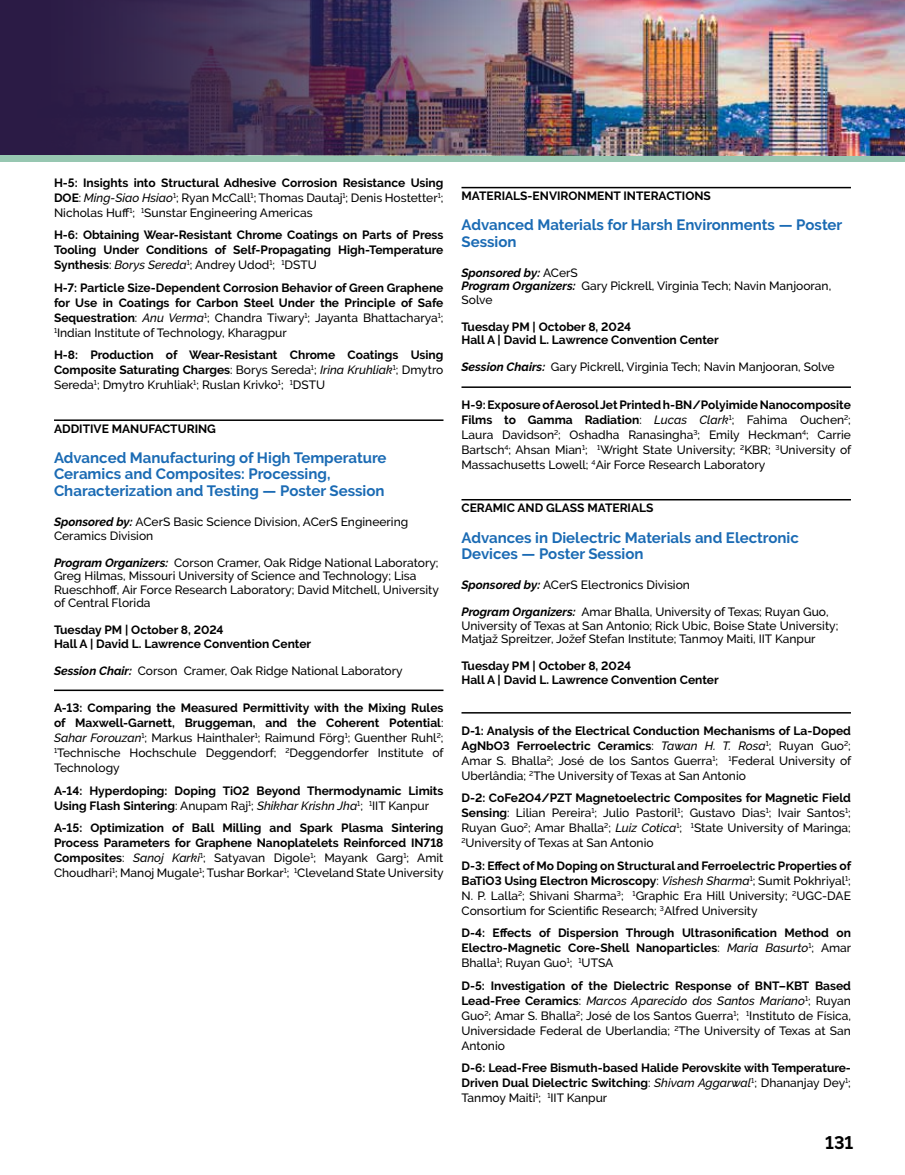
<style>
.page{position:relative;width:905px;height:1175px;background:#fff}
.page>*{position:absolute;margin:0;border:0;box-sizing:border-box;transform-origin:0 0}
.t1{font:700 18px "Raleway";color:#000}
.t2{font:700 15px/16.5px "Raleway";color:#1b6bb4}
.t3{font:500 12px/15px "Raleway";color:#000;text-align:justify}
.t4{font:700 12px/15px "Raleway";color:#000;text-align:justify}
.s1{font-weight:700}
.s2{font-style:italic}
.s3{font-weight:500}
.s4{font-weight:500;font-style:italic}
.s5{font-weight:700;font-style:italic}
</style>
<div class="page">
<div style="left:0;top:155px;width:904px;height:7px;background:#97c7b1"></div>
<img style="left:0;top:0;width:904px;height:155px">
<hr style="left:54px;top:419px;width:389px;height:2px;background:#000">
<hr style="left:54px;top:689px;width:389px;height:2px;background:#000">
<hr style="left:461px;top:187px;width:389px;height:1px;background:#000">
<hr style="left:461px;top:386px;width:389px;height:2px;background:#000">
<hr style="left:461px;top:499px;width:389px;height:1px;background:#000">
<hr style="left:461px;top:712px;width:389px;height:1px;background:#000">
<p class="t3" style="left:54px;top:175px;width:391px"><span class="s1">H-5: Insights into Structural Adhesive Corrosion Resistance Using DOE</span>: <span class="s2">Ming-Siao Hsiao</span><sup>1</sup>; Ryan McCall<sup>1</sup>; Thomas Dautaj<sup>1</sup>; Denis Hostetter<sup>1</sup>; Nicholas Huff<sup>1</sup>; <sup>1</sup>Sunstar Engineering Americas</p>
<p class="t4" style="left:54px;top:228px;width:391px">H-6: Obtaining Wear-Resistant Chrome Coatings on Parts of Press Tooling Under Conditions of Self-Propagating High-Temperature Synthesis<span class="s3">:</span> <span class="s4">Borys Sereda</span><sup>1</sup><span class="s3">; Andrey Udod</span><sup>1</sup><span class="s3">;</span> <sup>1</sup><span class="s3">DSTU</span></p>
<p class="t4" style="left:54px;top:280px;width:391px">H-7: Particle Size-Dependent Corrosion Behavior of Green Graphene for Use in Coatings for Carbon Steel Under the Principle of Safe Sequestration<span class="s3">:</span> <span class="s4">Anu Verma</span><sup>1</sup><span class="s3">; Chandra Tiwary</span><sup>1</sup><span class="s3">; Jayanta Bhattacharya</span><sup>1</sup><span class="s3">; </span><sup>1</sup><span class="s3">Indian Institute of Technology, Kharagpur</span></p>
<p class="t4" style="left:54px;top:348px;width:391px">H-8: Production of Wear-Resistant Chrome Coatings Using Composite Saturating Charges<span class="s3">: Borys Sereda</span><sup>1</sup><span class="s3">;</span> <span class="s4">Irina Kruhliak</span><sup>1</sup><span class="s3">; Dmytro Sereda</span><sup>1</sup><span class="s3">; Dmytro Kruhliak</span><sup>1</sup><span class="s3">; Ruslan Krivko</span><sup>1</sup><span class="s3">;</span> <sup>1</sup><span class="s3">DSTU</span></p>
<p class="t4" style="left:54px;top:421px;width:163px">ADDITIVE MANUFACTURING</p>
<p class="t2" style="left:54px;top:449px;width:334px">Advanced Manufacturing of High Temperature<br>Ceramics and Composites: Processing,<br>Characterization and Testing — Poster Session</p>
<p class="t3" style="left:54px;top:515px;width:356px;line-height:13.5px"><span class="s5">Sponsored by:</span> ACerS Basic Science Division, ACerS Engineering<br>Ceramics Division</p>
<p class="t3" style="left:54px;top:555px;width:386px;line-height:13.5px;text-align:left"><span class="s5">Program Organizers:</span> Corson Cramer, Oak Ridge National Laboratory; Greg Hilmas, Missouri University of Science and Technology; Lisa Rueschhoff, Air Force Research Laboratory; David Mitchell, University of Central Florida</p>
<p class="t4" style="left:54px;top:623px;width:259px;line-height:13.5px">Tuesday PM | October 8, 2024<br>Hall A | David L. Lawrence Convention Center</p>
<p class="t3" style="left:54px;top:663px;width:350px"><span class="s5">Session Chair:</span> Corson Cramer, Oak Ridge National Laboratory</p>
<p class="t3" style="left:54px;top:700px;width:391px"><span class="s1">A-13: Comparing the Measured Permittivity with the Mixing Rules of Maxwell-Garnett, Bruggeman, and the Coherent Potential</span>:<br><span class="s2">Sahar Forouzan</span><sup>1</sup>; Markus Hainthaler<sup>1</sup>; Raimund Förg<sup>1</sup>; Guenther Ruhl<sup>2</sup>; <sup>1</sup>Technische Hochschule Deggendorf; <sup>2</sup>Deggendorfer Institute of Technology</p>
<p class="t4" style="left:54px;top:783px;width:391px">A-14: Hyperdoping: Doping TiO2 Beyond Thermodynamic Limits<br>Using Flash Sintering<span class="s3">: Anupam Raj</span><sup>1</sup><span class="s3">;</span> <span class="s4">Shikhar Krishn Jha</span><sup>1</sup><span class="s3">;</span> <sup>1</sup><span class="s3">IIT Kanpur</span></p>
<p class="t4" style="left:54px;top:820px;width:391px">A-15: Optimization of Ball Milling and Spark Plasma Sintering Process Parameters for Graphene Nanoplatelets Reinforced IN718<br>Composites<span class="s3">:</span> <span class="s4">Sanoj Karki</span><sup>1</sup><span class="s3">; Satyavan Digole</span><sup>1</sup><span class="s3">; Mayank Garg</span><sup>1</sup><span class="s3">; Amit Choudhari</span><sup>1</sup><span class="s3">; Manoj Mugale</span><sup>1</sup><span class="s3">; Tushar Borkar</span><sup>1</sup><span class="s3">;</span> <sup>1</sup><span class="s3">Cleveland State University</span></p>
<p class="t4" style="left:461px;top:189px;width:251px">MATERIALS-ENVIRONMENT INTERACTIONS</p>
<p class="t2" style="left:461px;top:217px;width:382px">Advanced Materials for Harsh Environments — Poster<br>Session</p>
<p class="t3" style="left:461px;top:266px;width:371px;line-height:13.5px;text-align:left"><span class="s5">Sponsored by:</span> ACerS<br><span class="s5">Program Organizers:</span> Gary Pickrell, Virginia Tech; Navin Manjooran,<br>Solve</p>
<p class="t4" style="left:461px;top:320px;width:259px;line-height:13.5px">Tuesday PM | October 8, 2024<br>Hall A | David L. Lawrence Convention Center</p>
<p class="t3" style="left:461px;top:360px;width:375px"><span class="s5">Session Chairs:</span> Gary Pickrell, Virginia Tech; Navin Manjooran, Solve</p>
<p class="t3" style="left:461px;top:397px;width:391px"><span class="s1">H-9: Exposure of Aerosol Jet Printed h-BN/Polyimide Nanocomposite Films to Gamma Radiation</span>: <span class="s2">Lucas Clark</span><sup>1</sup>; Fahima Ouchen<sup>2</sup>; Laura Davidson<sup>2</sup>; Oshadha Ranasingha<sup>3</sup>; Emily Heckman<sup>4</sup>; Carrie Bartsch<sup>4</sup>; Ahsan Mian<sup>1</sup>; <sup>1</sup>Wright State University; <sup>2</sup>KBR; <sup>3</sup>University of Massachusetts Lowell; <sup>4</sup>Air Force Research Laboratory</p>
<p class="t4" style="left:461px;top:501px;width:193px">CERAMIC AND GLASS MATERIALS</p>
<p class="t2" style="left:461px;top:529px;width:339px">Advances in Dielectric Materials and Electronic<br>Devices — Poster Session</p>
<p class="t3" style="left:461px;top:577px;width:230px"><span class="s5">Sponsored by:</span> ACerS Electronics Division</p>
<p class="t3" style="left:461px;top:605px;width:378px;line-height:13.5px;text-align:left"><span class="s5">Program Organizers:</span> Amar Bhalla, University of Texas; Ruyan Guo,<br>University of Texas at San Antonio; Rick Ubic, Boise State University;<br>Matjaž Spreitzer, Jožef Stefan Institute; Tanmoy Maiti, IIT Kanpur</p>
<p class="t4" style="left:461px;top:659px;width:259px;line-height:13.5px">Tuesday PM | October 8, 2024<br>Hall A | David L. Lawrence Convention Center</p>
<p class="t3" style="left:461px;top:723px;width:391px"><span class="s1">D-1: Analysis of the Electrical Conduction Mechanisms of La-Doped AgNbO3 Ferroelectric Ceramics</span>: <span class="s2">Tawan H. T. Rosa</span><sup>1</sup>; Ruyan Guo<sup>2</sup>; Amar S. Bhalla<sup>2</sup>; José de los Santos Guerra<sup>1</sup>; <sup>1</sup>Federal University of Uberlândia; <sup>2</sup>The University of Texas at San Antonio</p>
<p class="t3" style="left:461px;top:790px;width:391px"><span class="s1">D-2: CoFe2O4/PZT Magnetoelectric Composites for Magnetic Field Sensing</span>: Lilian Pereira<sup>1</sup>; Julio Pastoril<sup>1</sup>; Gustavo Dias<sup>1</sup>; Ivair Santos<sup>1</sup>; Ruyan Guo<sup>2</sup>; Amar Bhalla<sup>2</sup>; <span class="s2">Luiz Cotica</span><sup>1</sup>; <sup>1</sup>State University of Maringa; <sup>2</sup>University of Texas at San Antonio</p>
<p class="t3" style="left:461px;top:858px;width:391px"><span class="s1">D-3: Effect of Mo Doping on Structural and Ferroelectric Properties of BaTiO3 Using Electron Microscopy</span>: <span class="s2">Vishesh Sharma</span><sup>1</sup>; Sumit Pokhriyal<sup>1</sup>; N. P. Lalla<sup>2</sup>; Shivani Sharma<sup>3</sup>; <sup>1</sup>Graphic Era Hill University; <sup>2</sup>UGC-DAE Consortium for Scientific Research; <sup>3</sup>Alfred University</p>
<p class="t4" style="left:461px;top:925px;width:391px">D-4: Effects of Dispersion Through Ultrasonification Method on Electro-Magnetic Core-Shell Nanoparticles<span class="s3">:</span> <span class="s4">Maria Basurto</span><sup>1</sup><span class="s3">; Amar Bhalla</span><sup>1</sup><span class="s3">; Ruyan Guo</span><sup>1</sup><span class="s3">;</span> <sup>1</sup><span class="s3">UTSA</span></p>
<p class="t3" style="left:461px;top:978px;width:391px"><span class="s1">D-5: Investigation of the Dielectric Response of BNT–KBT Based Lead-Free Ceramics</span>: <span class="s2">Marcos Aparecido dos Santos Mariano</span><sup>1</sup>; Ruyan Guo<sup>2</sup>; Amar S. Bhalla<sup>2</sup>; José de los Santos Guerra<sup>1</sup>; <sup>1</sup>Instituto de Física, Universidade Federal de Uberlandia; <sup>2</sup>The University of Texas at San Antonio</p>
<p class="t4" style="left:461px;top:1060px;width:391px">D-6: Lead-Free Bismuth-based Halide Perovskite with Temperature-Driven Dual Dielectric Switching<span class="s3">:</span> <span class="s4">Shivam Aggarwal</span><sup>1</sup><span class="s3">; Dhananjay Dey</span><sup>1</sup><span class="s3">; Tanmoy Maiti</span><sup>1</sup><span class="s3">;</span> <sup>1</sup><span class="s3">IIT Kanpur</span></p>
<h1 class="t1" style="left:825px;top:1132px;width:30px">131</h1>
</div>
